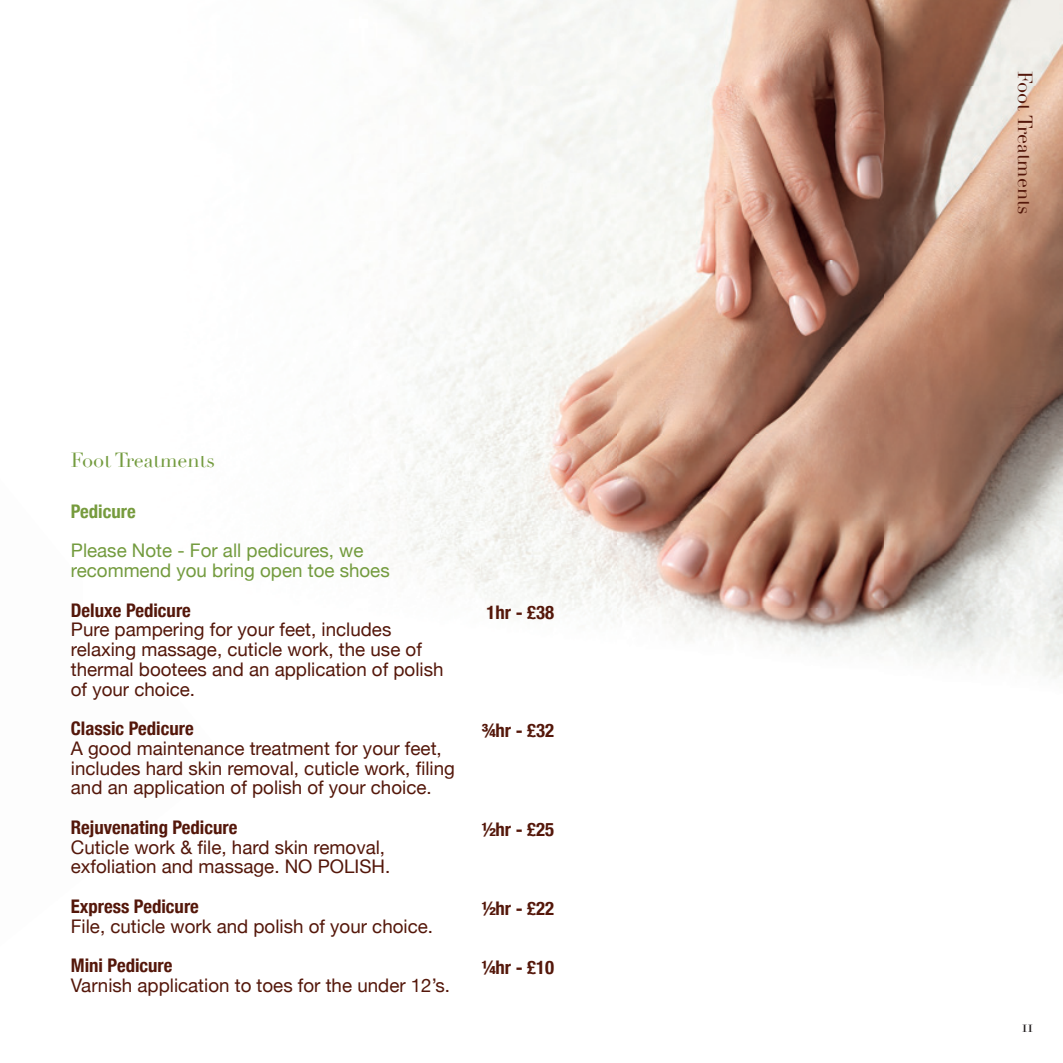
<style>
.page{position:relative;width:1063px;height:1063px;background:#fff}
.page>*{position:absolute;margin:0;border:0;box-sizing:border-box;transform-origin:0 0}
.t1{font:20px "Didot";color:#54170a}
.t2{font:20px "Didot";color:#739b3e}
.t3{font:18.75px/19.8px "Helvetica Neue";color:#54170a}
.t4{font:700 condensed 18.75px "Helvetica Neue";color:#54170a}
.t5{font:18.75px/19.8px "Helvetica Neue";color:#739b3e}
.t6{font:700 condensed 18.75px "Helvetica Neue";color:#769b3d}
.t7{font:17.5px "Didot";color:#231f20}
</style>
<div class="page">
<img style="left:329px;top:0;width:734px;height:608px">
<img style="left:562px;top:608px;width:501px;height:71px">
<p class="t2" style="left:71px;top:449px;width:146px">Foot Treatments</p>
<p class="t6" style="left:71px;top:496px;width:66px">Pedicure</p>
<p class="t5" style="left:71px;top:542px;width:320px">Please Note - For all pedicures, we recommend you bring open toe shoes</p>
<p class="t4" style="left:71px;top:594px;width:122px">Deluxe Pedicure</p>
<p class="t3" style="left:71px;top:621px;width:374px">Pure pampering for your feet, includes relaxing massage, cuticle work, the use of thermal bootees and an application of polish of your choice.</p>
<p class="t4" style="left:71px;top:713px;width:124px">Classic Pedicure</p>
<p class="t3" style="left:71px;top:739px;width:386px">A good maintenance treatment for your feet, includes hard skin removal, cuticle work, filing and an application of polish of your choice.</p>
<p class="t4" style="left:71px;top:812px;width:168px">Rejuvenating Pedicure</p>
<p class="t3" style="left:71px;top:838px;width:321px">Cuticle work &amp; file, hard skin removal, exfoliation and massage. NO POLISH.</p>
<p class="t4" style="left:71px;top:891px;width:130px">Express Pedicure</p>
<p class="t3" style="left:71px;top:917px;width:364px">File, cuticle work and polish of your choice.</p>
<p class="t4" style="left:71px;top:950px;width:103px">Mini Pedicure</p>
<p class="t3" style="left:71px;top:976px;width:381px">Varnish application to toes for the under 12’s.</p>
<p class="t4" style="left:487px;top:596px;width:69px">1hr - £38</p>
<p class="t4" style="left:482px;top:715px;width:74px">¾hr - £32</p>
<p class="t4" style="left:482px;top:814px;width:74px">½hr - £25</p>
<p class="t4" style="left:482px;top:893px;width:74px">½hr - £22</p>
<p class="t4" style="left:482px;top:952px;width:74px">¼hr - £10</p>
<p class="t1" style="left:1037px;top:71px;width:146px;rotate:90deg">Foot Treatments</p>
<p class="t7" style="left:1022px;top:1016px;width:13px">11</p>
</div>
